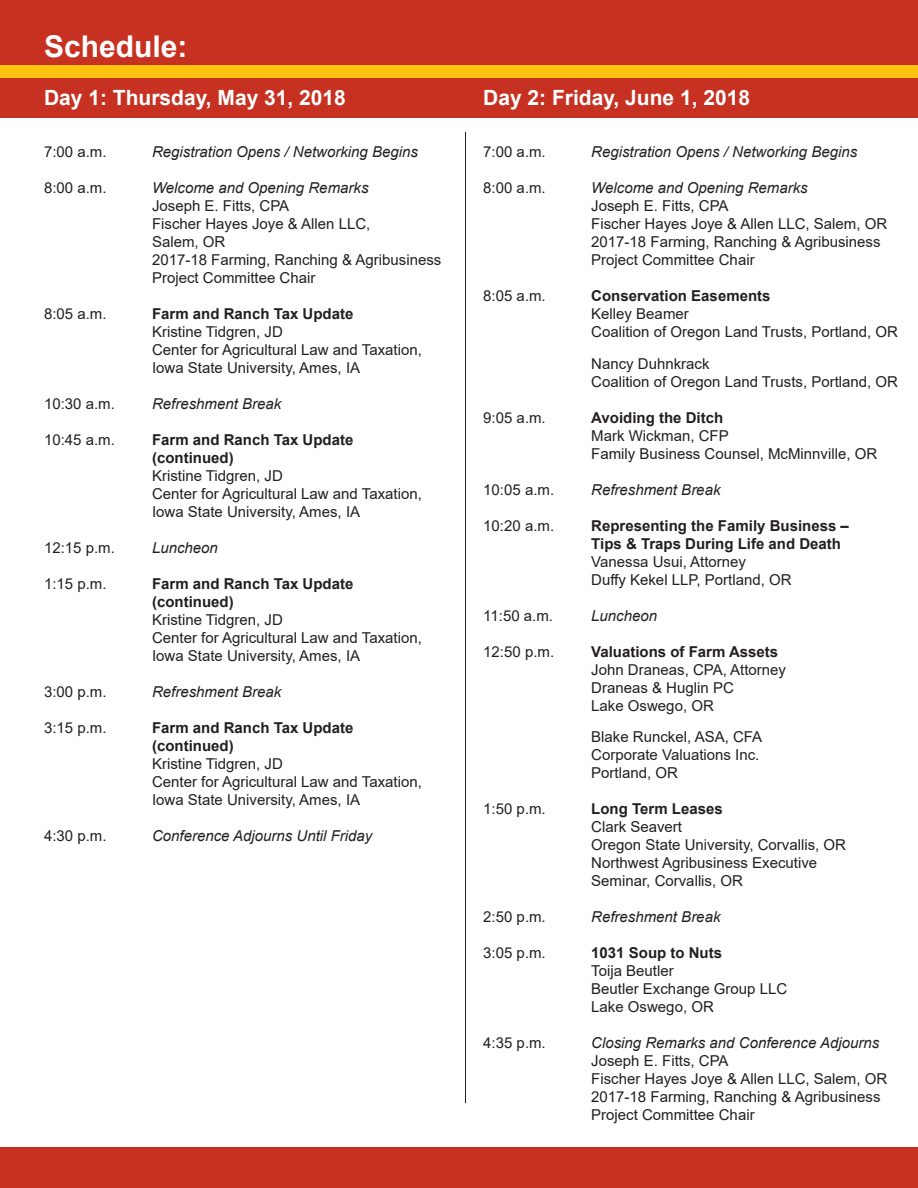
<style>
.page{position:relative;width:918px;height:1188px;background:#fff}
.page>*{position:absolute;margin:0;border:0;box-sizing:border-box;transform-origin:0 0}
.t1{font:700 30px "Arial";color:#fff}
.t2{font:700 21px "Arial";color:#fff}
.No_Spacing{font:15px "Arial";color:#231f20}
.No_Spacing-2{font:700 15px/18px "Arial";color:#231f20}
.No_Spacing-3{font:italic 15px "Arial";color:#231f20}
</style>
<div class="page">
<div style="left:0;top:0;width:918px;height:117px;background:#c73122"></div>
<div style="left:0;top:65px;width:918px;height:13px;background:#fec210"></div>
<div style="left:0;top:1148px;width:918px;height:40px;background:#c73122"></div>
<hr style="left:465px;top:132px;width:1px;height:971px;background:#231f20">
<p class="t1" style="left:44px;top:25px;width:145px">Schedule:</p>
<p class="t2" style="left:44px;top:83px;width:303px">Day 1: Thursday, May 31, 2018</p>
<p class="t2" style="left:483px;top:83px;width:268px">Day 2: Friday, June 1, 2018</p>
<p class="No_Spacing" style="left:44px;top:142px;width:64px">7:00 a.m.</p>
<p class="No_Spacing-3" style="left:152px;top:142px;width:267px">Registration Opens / Networking Begins</p>
<p class="No_Spacing" style="left:44px;top:178px;width:64px">8:00 a.m.</p>
<p class="No_Spacing-3" style="left:152px;top:178px;width:218px">Welcome and Opening Remarks</p>
<p class="No_Spacing" style="left:152px;top:196px;width:139px">Joseph E. Fitts, CPA</p>
<p class="No_Spacing" style="left:152px;top:214px;width:220px">Fischer Hayes Joye &amp; Allen LLC,</p>
<p class="No_Spacing" style="left:152px;top:232px;width:75px">Salem, OR</p>
<p class="No_Spacing" style="left:152px;top:250px;width:291px">2017-18 Farming, Ranching &amp; Agribusiness</p>
<p class="No_Spacing" style="left:152px;top:268px;width:165px">Project Committee Chair</p>
<p class="No_Spacing" style="left:44px;top:304px;width:64px">8:05 a.m.</p>
<p class="No_Spacing-2" style="left:152px;top:305px;width:203px">Farm and Ranch Tax Update</p>
<p class="No_Spacing" style="left:152px;top:322px;width:132px">Kristine Tidgren, JD</p>
<p class="No_Spacing" style="left:152px;top:340px;width:271px">Center for Agricultural Law and Taxation,</p>
<p class="No_Spacing" style="left:152px;top:358px;width:210px">Iowa State University, Ames, IA</p>
<p class="No_Spacing" style="left:44px;top:394px;width:72px">10:30 a.m.</p>
<p class="No_Spacing-3" style="left:152px;top:394px;width:131px">Refreshment Break</p>
<p class="No_Spacing" style="left:44px;top:430px;width:72px">10:45 a.m.</p>
<p class="No_Spacing-2" style="left:152px;top:431px;width:203px">Farm and Ranch Tax Update (continued)</p>
<p class="No_Spacing" style="left:152px;top:466px;width:132px">Kristine Tidgren, JD</p>
<p class="No_Spacing" style="left:152px;top:484px;width:271px">Center for Agricultural Law and Taxation,</p>
<p class="No_Spacing" style="left:152px;top:502px;width:210px">Iowa State University, Ames, IA</p>
<p class="No_Spacing" style="left:44px;top:538px;width:72px">12:15 p.m.</p>
<p class="No_Spacing-3" style="left:152px;top:538px;width:67px">Luncheon</p>
<p class="No_Spacing" style="left:44px;top:574px;width:64px">1:15 p.m.</p>
<p class="No_Spacing-2" style="left:152px;top:575px;width:203px">Farm and Ranch Tax Update</p>
<p class="No_Spacing-2" style="left:152px;top:593px;width:83px">(continued)</p>
<p class="No_Spacing" style="left:152px;top:610px;width:132px">Kristine Tidgren, JD</p>
<p class="No_Spacing" style="left:152px;top:628px;width:271px">Center for Agricultural Law and Taxation,</p>
<p class="No_Spacing" style="left:152px;top:646px;width:210px">Iowa State University, Ames, IA</p>
<p class="No_Spacing" style="left:44px;top:682px;width:64px">3:00 p.m.</p>
<p class="No_Spacing-3" style="left:152px;top:682px;width:131px">Refreshment Break</p>
<p class="No_Spacing" style="left:44px;top:718px;width:64px">3:15 p.m.</p>
<p class="No_Spacing-2" style="left:152px;top:719px;width:203px">Farm and Ranch Tax Update</p>
<p class="No_Spacing-2" style="left:152px;top:737px;width:83px">(continued)</p>
<p class="No_Spacing" style="left:152px;top:754px;width:132px">Kristine Tidgren, JD</p>
<p class="No_Spacing" style="left:152px;top:772px;width:271px">Center for Agricultural Law and Taxation,</p>
<p class="No_Spacing" style="left:152px;top:790px;width:210px">Iowa State University, Ames, IA</p>
<p class="No_Spacing" style="left:44px;top:826px;width:64px">4:30 p.m.</p>
<p class="No_Spacing-3" style="left:152px;top:826px;width:222px">Conference Adjourns Until Friday</p>
<p class="No_Spacing" style="left:483px;top:142px;width:64px">7:00 a.m.</p>
<p class="No_Spacing-3" style="left:591px;top:142px;width:267px">Registration Opens / Networking Begins</p>
<p class="No_Spacing" style="left:483px;top:178px;width:64px">8:00 a.m.</p>
<p class="No_Spacing-3" style="left:591px;top:178px;width:218px">Welcome and Opening Remarks</p>
<p class="No_Spacing" style="left:591px;top:196px;width:139px">Joseph E. Fitts, CPA</p>
<p class="No_Spacing" style="left:591px;top:214px;width:297px">Fischer Hayes Joye &amp; Allen LLC, Salem, OR</p>
<p class="No_Spacing" style="left:591px;top:232px;width:291px">2017-18 Farming, Ranching &amp; Agribusiness</p>
<p class="No_Spacing" style="left:591px;top:250px;width:165px">Project Committee Chair</p>
<p class="No_Spacing" style="left:483px;top:286px;width:64px">8:05 a.m.</p>
<p class="No_Spacing-2" style="left:591px;top:287px;width:181px">Conservation Easements</p>
<p class="No_Spacing" style="left:591px;top:304px;width:99px">Kelley Beamer</p>
<p class="No_Spacing" style="left:591px;top:322px;width:308px">Coalition of Oregon Land Trusts, Portland, OR</p>
<p class="No_Spacing" style="left:591px;top:353px;width:120px">Nancy Duhnkrack</p>
<p class="No_Spacing" style="left:591px;top:371px;width:308px">Coalition of Oregon Land Trusts, Portland, OR</p>
<p class="No_Spacing" style="left:483px;top:407px;width:64px">9:05 a.m.</p>
<p class="No_Spacing-2" style="left:591px;top:409px;width:133px">Avoiding the Ditch</p>
<p class="No_Spacing" style="left:591px;top:425px;width:139px">Mark Wickman, CFP</p>
<p class="No_Spacing" style="left:591px;top:443px;width:287px">Family Business Counsel, McMinnville, OR</p>
<p class="No_Spacing" style="left:483px;top:479px;width:72px">10:05 a.m.</p>
<p class="No_Spacing-3" style="left:591px;top:480px;width:131px">Refreshment Break</p>
<p class="No_Spacing" style="left:483px;top:515px;width:72px">10:20 a.m.</p>
<p class="No_Spacing-2" style="left:591px;top:517px;width:259px">Representing the Family Business –</p>
<p class="No_Spacing-2" style="left:591px;top:535px;width:251px">Tips &amp; Traps During Life and Death</p>
<p class="No_Spacing" style="left:591px;top:551px;width:156px">Vanessa Usui, Attorney</p>
<p class="No_Spacing" style="left:591px;top:569px;width:202px">Duffy Kekel LLP, Portland, OR</p>
<p class="No_Spacing" style="left:483px;top:605px;width:71px">11:50 a.m.</p>
<p class="No_Spacing-3" style="left:591px;top:606px;width:67px">Luncheon</p>
<p class="No_Spacing" style="left:483px;top:641px;width:72px">12:50 p.m.</p>
<p class="No_Spacing-2" style="left:591px;top:643px;width:188px">Valuations of Farm Assets</p>
<p class="No_Spacing" style="left:591px;top:659px;width:196px">John Draneas, CPA, Attorney</p>
<p class="No_Spacing" style="left:591px;top:677px;width:144px">Draneas &amp; Huglin PC</p>
<p class="No_Spacing" style="left:591px;top:695px;width:124px">Lake Oswego, OR</p>
<p class="No_Spacing" style="left:591px;top:727px;width:172px">Blake Runckel, ASA, CFA</p>
<p class="No_Spacing" style="left:591px;top:745px;width:170px">Corporate Valuations Inc.</p>
<p class="No_Spacing" style="left:591px;top:763px;width:88px">Portland, OR</p>
<p class="No_Spacing" style="left:483px;top:799px;width:64px">1:50 p.m.</p>
<p class="No_Spacing-2" style="left:591px;top:800px;width:133px">Long Term Leases</p>
<p class="No_Spacing" style="left:591px;top:817px;width:92px">Clark Seavert</p>
<p class="No_Spacing" style="left:591px;top:835px;width:256px">Oregon State University, Corvallis, OR</p>
<p class="No_Spacing" style="left:591px;top:853px;width:227px">Northwest Agribusiness Executive</p>
<p class="No_Spacing" style="left:591px;top:871px;width:153px">Seminar, Corvallis, OR</p>
<p class="No_Spacing" style="left:483px;top:907px;width:64px">2:50 p.m.</p>
<p class="No_Spacing-3" style="left:591px;top:907px;width:131px">Refreshment Break</p>
<p class="No_Spacing" style="left:483px;top:943px;width:64px">3:05 p.m.</p>
<p class="No_Spacing-2" style="left:591px;top:944px;width:132px">1031 Soup to Nuts</p>
<p class="No_Spacing" style="left:591px;top:961px;width:84px">Toija Beutler</p>
<p class="No_Spacing" style="left:591px;top:979px;width:197px">Beutler Exchange Group LLC</p>
<p class="No_Spacing" style="left:591px;top:997px;width:124px">Lake Oswego, OR</p>
<p class="No_Spacing" style="left:483px;top:1033px;width:64px">4:35 p.m.</p>
<p class="No_Spacing-3" style="left:591px;top:1033px;width:289px">Closing Remarks and Conference Adjourns</p>
<p class="No_Spacing" style="left:591px;top:1051px;width:139px">Joseph E. Fitts, CPA</p>
<p class="No_Spacing" style="left:591px;top:1069px;width:297px">Fischer Hayes Joye &amp; Allen LLC, Salem, OR</p>
<p class="No_Spacing" style="left:591px;top:1087px;width:291px">2017-18 Farming, Ranching &amp; Agribusiness</p>
<p class="No_Spacing" style="left:591px;top:1105px;width:165px">Project Committee Chair</p>
</div>
